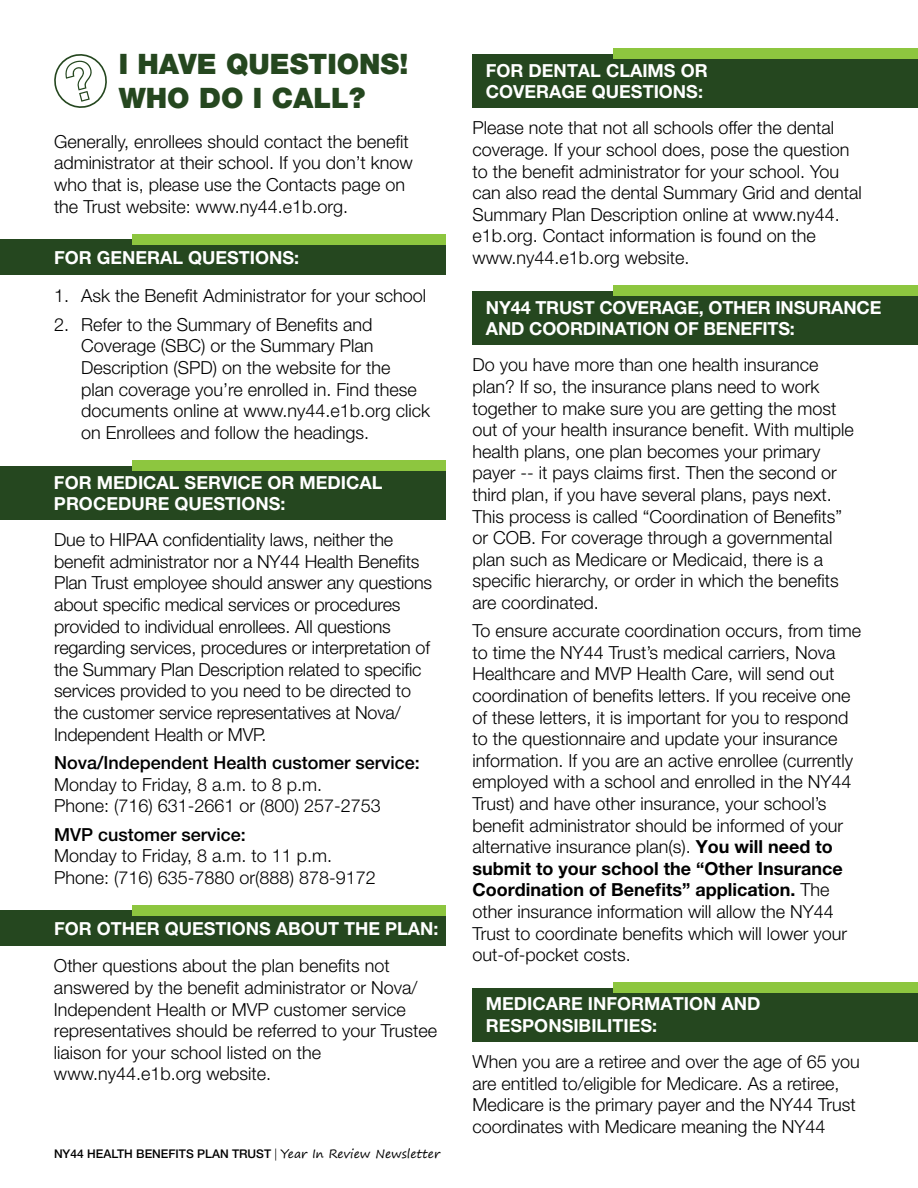
<style>
.page{position:relative;width:918px;height:1188px;background:#fff}
.page>*{position:absolute;margin:0;border:0;box-sizing:border-box;transform-origin:0 0}
.t1{font:900 28.2px/33.9px "Helvetica Neue LT Pro";color:#25471f}
.t2{font:300 18px/21.6px "Helvetica Neue LT Pro";color:#000}
.t3{font:700 18px/21.6px "Helvetica Neue LT Pro";color:#fff}
.t4{font:500 12px "Helvetica Neue LT Pro";color:#000}
.s1{font-weight:500}
.s2{font-weight:300}
.s3{font-family:"Segoe Print";font-weight:400}
.s4{font-weight:700}
</style>
<div class="page">
<div style="left:0;top:240px;width:446px;height:35px;background:#25471f"></div>
<div style="left:0;top:910px;width:446px;height:36px;background:#25471f"></div>
<div style="left:0;top:466px;width:446px;height:54px;background:#25471f"></div>
<div style="left:472px;top:54px;width:446px;height:54px;background:#25471f"></div>
<div style="left:472px;top:291px;width:446px;height:54px;background:#25471f"></div>
<div style="left:472px;top:988px;width:446px;height:54px;background:#25471f"></div>
<svg style="left:54px;top:54px;width:53px;height:54px"></svg>
<div style="left:132px;top:234px;width:314px;height:11px;background:#8dc63f"></div>
<div style="left:132px;top:905px;width:314px;height:11px;background:#8dc63f"></div>
<div style="left:132px;top:461px;width:314px;height:10px;background:#8dc63f"></div>
<div style="left:614px;top:49px;width:304px;height:10px;background:#8dc63f"></div>
<div style="left:614px;top:286px;width:304px;height:10px;background:#8dc63f"></div>
<div style="left:614px;top:982px;width:304px;height:11px;background:#8dc63f"></div>
<p class="t1" style="left:119px;top:47px;width:291px">I HAVE QUESTIONS!<br>WHO DO I CALL?</p>
<p class="t2" style="left:54px;top:130px;width:360px">Generally, enrollees should contact the benefit administrator at their school. If you don’t know who that is, please use the Contacts page on the Trust website: www.ny44.e1b.org.</p>
<p class="t3" style="left:54px;top:246px;width:247px">FOR GENERAL QUESTIONS:</p>
<p class="t2" style="left:54px;top:285px;width:374px">1. Ask the Benefit Administrator for your school</p>
<p class="t2" style="left:81px;top:313px;width:351px;text-indent:-27px">2. Refer to the Summary of Benefits and Coverage (SBC) or the Summary Plan Description (SPD) on the website for the<br>plan coverage you’re enrolled in. Find these documents online at www.ny44.e1b.org click on Enrollees and follow the headings.</p>
<p class="t3" style="left:54px;top:471px;width:330px">FOR MEDICAL SERVICE OR MEDICAL<br>PROCEDURE QUESTIONS:</p>
<p class="t2" style="left:54px;top:529px;width:380px">Due to HIPAA confidentiality laws, neither the benefit administrator nor a NY44 Health Benefits Plan Trust employee should answer any questions about specific medical services or procedures provided to individual enrollees. All questions regarding services, procedures or interpretation of the Summary Plan Description related to specific services provided to you need to be directed to the customer service representatives at Nova/ Independent Health or MVP.</p>
<p class="t2" style="left:54px;top:751px;width:367px"><span class="s1">Nova/Independent Health customer service:<br></span>Monday to Friday, 8 a.m. to 8 p.m.<br>Phone: (716) 631-2661 or (800) 257-2753</p>
<p class="t2" style="left:54px;top:823px;width:323px"><span class="s1">MVP customer service:<br></span>Monday to Friday, 8 a.m. to 11 p.m.<br>Phone: (716) 635-7880 or(888) 878-9172</p>
<p class="t3" style="left:54px;top:917px;width:386px">FOR OTHER QUESTIONS ABOUT THE PLAN:</p>
<p class="t2" style="left:54px;top:955px;width:385px">Other questions about the plan benefits not answered by the benefit administrator or Nova/ Independent Health or MVP customer service representatives should be referred to your Trustee liaison for your school listed on the www.ny44.e1b.org website.</p>
<p class="t4" style="left:54px;top:1146px;width:388px">NY44 HEALTH BENEFITS PLAN TRUST <span class="s2">|</span> <span class="s3">Year In Review Newsletter</span></p>
<p class="t3" style="left:486px;top:59px;width:223px">FOR DENTAL CLAIMS OR<br>COVERAGE QUESTIONS:</p>
<p class="t2" style="left:472px;top:117px;width:391px">Please note that not all schools offer the dental coverage. If your school does, pose the question to the benefit administrator for your school. You can also read the dental Summary Grid and dental Summary Plan Description online at www.ny44. e1b.org. Contact information is found on the www.ny44.e1b.org website.</p>
<p class="t3" style="left:486px;top:296px;width:397px">NY44 TRUST COVERAGE, OTHER INSURANCE<br>AND COORDINATION OF BENEFITS:</p>
<p class="t2" style="left:472px;top:354px;width:383px">Do you have more than one health insurance plan? If so, the insurance plans need to work together to make sure you are getting the most out of your health insurance benefit. With multiple health plans, one plan becomes your primary payer -- it pays claims first. Then the second or third plan, if you have several plans, pays next.<br>This process is called “Coordination of Benefits” or COB. For coverage through a governmental plan such as Medicare or Medicaid, there is a specific hierarchy, or order in which the benefits are coordinated.</p>
<p class="t2" style="left:472px;top:620px;width:390px">To ensure accurate coordination occurs, from time to time the NY44 Trust’s medical carriers, Nova Healthcare and MVP Health Care, will send out coordination of benefits letters. If you receive one of these letters, it is important for you to respond to the questionnaire and update your insurance information. If you are an active enrollee (currently employed with a school and enrolled in the NY44<br>Trust) and have other insurance, your school’s benefit administrator should be informed of your alternative insurance plan(s). <span class="s4">You will need to submit to your school the “Other Insurance Coordination of Benefits” application.</span> The other insurance information will allow the NY44<br>Trust to coordinate benefits which will lower your out-of-pocket costs.</p>
<p class="t3" style="left:486px;top:993px;width:276px">MEDICARE INFORMATION AND<br>RESPONSIBILITIES:</p>
<p class="t2" style="left:472px;top:1050px;width:389px">When you are a retiree and over the age of 65 you are entitled to/eligible for Medicare. As a retiree, Medicare is the primary payer and the NY44 Trust coordinates with Medicare meaning the NY44</p>
</div>
